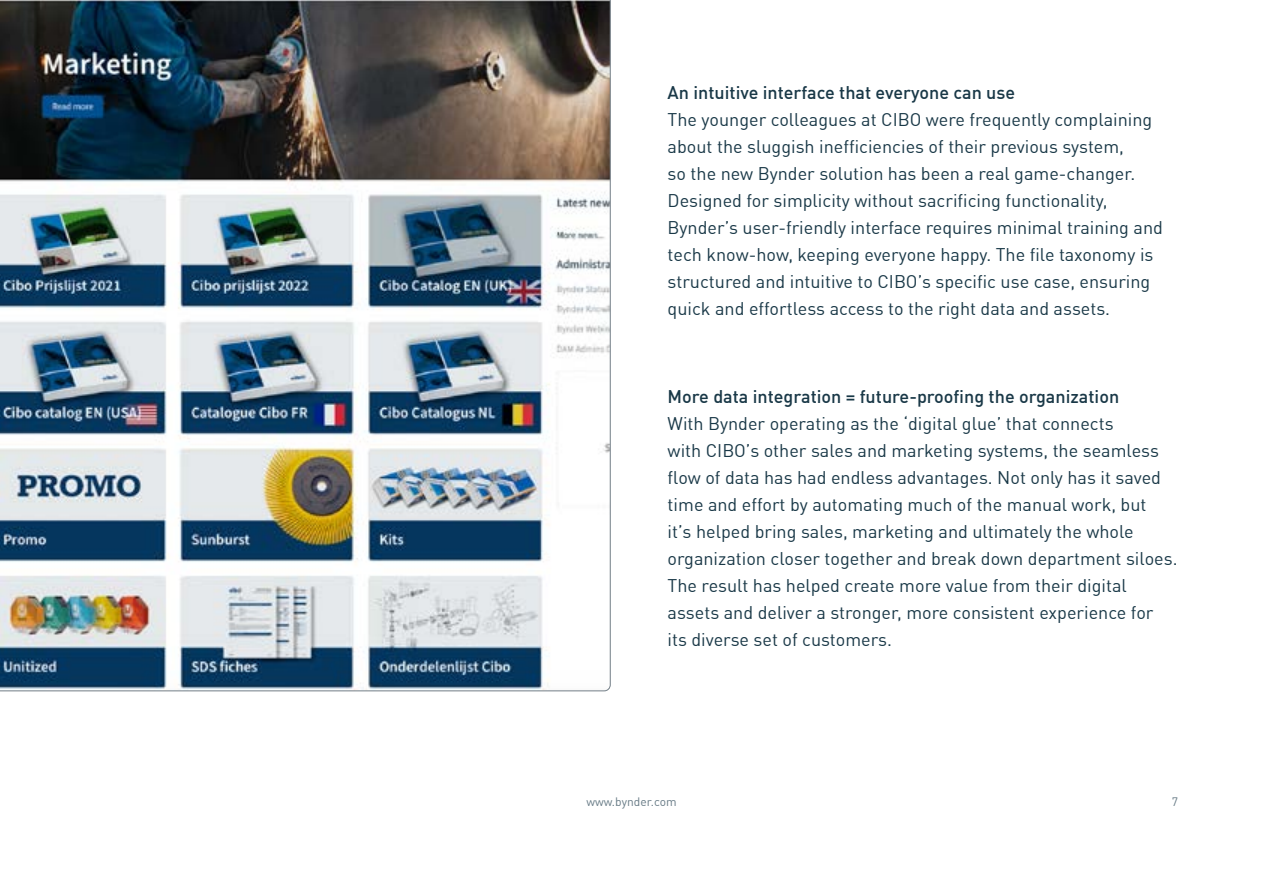
<style>
.page{position:relative;width:1263px;height:893px;background:#fff}
.page>*{position:absolute;margin:0;border:0;box-sizing:border-box;transform-origin:0 0}
.t1{font:18px/27px "DIN Offc";color:#193847}
.t2{font:500 18px "DIN Offc";color:#193847}
.t3{font:12px "DIN Offc";color:#667a85}
</style>
<div class="page">
<img style="left:0;top:0;width:610px;height:691px">
<p class="t2" style="left:668px;top:81px;width:349px">An intuitive interface that everyone can use</p>
<p class="t1" style="left:668px;top:106px;width:497px">The younger colleagues at CIBO were frequently complaining about the sluggish inefficiencies of their previous system,<br>so the new Bynder solution has been a real game-changer.<br>Designed for simplicity without sacrificing functionality, Bynder’s user-friendly interface requires minimal training and tech know-how, keeping everyone happy. The file taxonomy is structured and intuitive to CIBO’s specific use case, ensuring quick and effortless access to the right data and assets.</p>
<p class="t2" style="left:668px;top:385px;width:453px">More data integration = future-proofing the organization</p>
<p class="t1" style="left:668px;top:410px;width:511px">With Bynder operating as the ‘digital glue’ that connects<br>with CIBO’s other sales and marketing systems, the seamless flow of data has had endless advantages. Not only has it saved time and effort by automating much of the manual work, but<br>it’s helped bring sales, marketing and ultimately the whole organization closer together and break down department siloes.<br>The result has helped create more value from their digital assets and deliver a stronger, more consistent experience for<br>its diverse set of customers.</p>
<p class="t3" style="left:586px;top:794px;width:92px">www.bynder.com</p>
<p class="t3" style="left:1172px;top:794px;width:8px">7</p>
</div>
